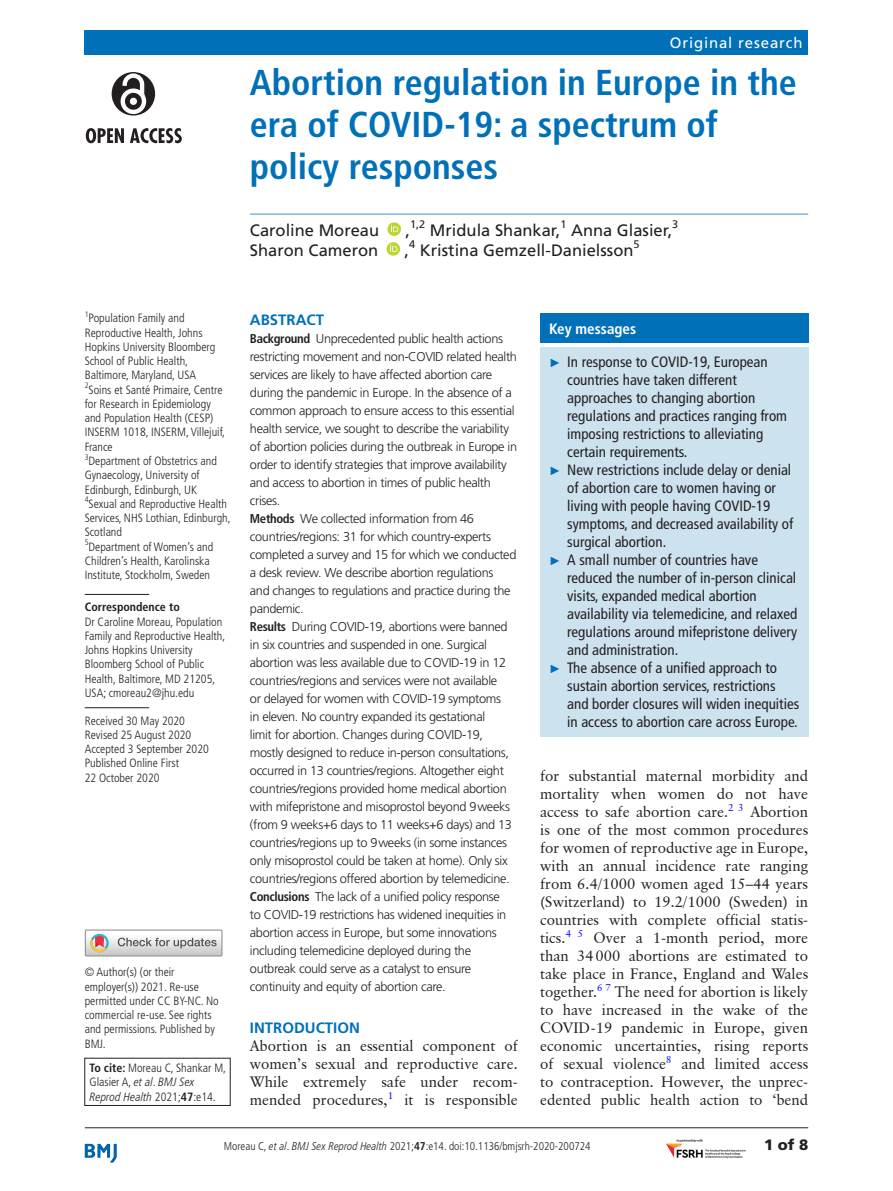
<style>
.page{position:relative;width:893px;height:1191px;background:#fff}
.page>*{position:absolute;margin:0;border:0;box-sizing:border-box;transform-origin:0 0}
.t1{font:700 condensed 36px/42px "Frutiger LT Std";color:#0070b9}
.t2{font:16.5px "Frutiger LT Std";color:#231f20}
.t3{font:15px/18px "Classical Garamond BT";color:#231f20;text-align:justify}
.t4{font:condensed 15px "Frutiger LT Pro";color:#231f20}
.t5{font:700 15px "Frutiger LT Std";color:#0070b9}
.t6{font:15px "Frutiger LT Std";letter-spacing:.055em;color:#fff}
.t7{font:700 condensed 15px "Frutiger LT Pro";color:#fff}
.t8{font:900 15px "Frutiger LT Std";color:#231f20}
.t9{font:300 12.75px/18px "Frutiger LT Std";letter-spacing:-.025em;color:#231f20}
.t10{font:300 condensed 12px/14.2px "Frutiger LT Pro";color:#231f20}
.t11{font:700 condensed 12px "Frutiger LT Pro";color:#231f20}
.t12{font:300 condensed 11.25px "Frutiger LT Pro";color:#231f20}
.t13{font:10.95px "Frutiger LT Std";color:#231f20}
.t14{font:9.9px "Classical Garamond BT";color:#00f}
.t15{font:300 condensed 7.95px "Frutiger LT Pro";color:#231f20}
.s1{font-weight:700}
.s2{font-style:italic}
.s3{font-weight:700;font-stretch:condensed}
.s4{font-family:"Arial";font-stretch:normal;font-size:12px;color:#0070b9}
</style>
<div class="page">
<hr style="left:85px;top:1127px;width:723px;height:1px;background:#231f20">
<img style="left:666px;top:1139px;width:80px;height:20px">
<svg style="left:85px;top:1143px;width:32px;height:19px"></svg>
<hr style="left:250px;top:213px;width:558px;height:2px;background:#80b8dc">
<svg style="left:387px;top:222px;width:14px;height:14px"></svg>
<svg style="left:387px;top:242px;width:13px;height:14px"></svg>
<hr style="left:85px;top:594px;width:64px;height:1px;background:#231f20">
<hr style="left:85px;top:707px;width:64px;height:1px;background:#231f20">
<div style="left:85px;top:929px;width:138px;height:27px;border:1px solid #969090"></div>
<svg style="left:85px;top:930px;width:137px;height:26px"></svg>
<div style="left:85px;top:30px;width:723px;height:24px;background:#0070b9"></div>
<div style="left:540px;top:313px;width:268px;height:30px;background:#0070b9"></div>
<div style="left:540px;top:347px;width:268px;height:389px;background:#cde2ef"></div>
<div style="left:112px;top:72px;width:43px;height:43px;background:#231f20;border-radius:50%"></div>
<svg style="left:86px;top:128px;width:38px;height:15px"></svg>
<svg style="left:130px;top:128px;width:52px;height:15px"></svg>
<svg style="left:118px;top:72px;width:30px;height:44px"></svg>
<div style="left:130px;top:98px;width:7px;height:7px;background:#fff;border-radius:50%"></div>
<p class="t6" style="left:670px;top:34px;width:134px">Original research</p>
<h1 class="t1" style="left:250px;top:61px;width:549px">Abortion regulation in Europe in the era of COVID-19: a spectrum of policy responses</h1>
<p class="t2" style="left:250px;top:220px;width:131px">Caroline Moreau</p>
<p class="t2" style="left:406px;top:220px;width:6px">,</p>
<p class="t13" style="left:410px;top:218px;width:17px">1,2</p>
<p class="t2" style="left:430px;top:220px;width:132px">Mridula Shankar,</p>
<p class="t13" style="left:560px;top:218px;width:8px">1</p>
<p class="t2" style="left:571px;top:220px;width:103px">Anna Glasier,</p>
<p class="t13" style="left:672px;top:218px;width:8px">3</p>
<p class="t2" style="left:250px;top:240px;width:130px">Sharon Cameron</p>
<p class="t2" style="left:405px;top:240px;width:236px">,<sup>4</sup> Kristina Gemzell-Danielsson<sup>5</sup></p>
<p class="t15" style="left:85px;top:310px;width:5px">1</p>
<p class="t10" style="left:85px;top:311px;width:132px;text-indent:4px">Population Family and<br>Reproductive Health, Johns<br>Hopkins University Bloomberg<br>School of Public Health,<br>Baltimore, Maryland, USA</p>
<p class="t15" style="left:85px;top:381px;width:5px">2</p>
<p class="t10" style="left:85px;top:382px;width:147px;text-indent:4px">Soins et Santé Primaire, Centre for Research in Epidemiology<br>and Population Health (CESP)<br>INSERM 1018, INSERM, Villejuif,<br>France<br><sup>3</sup>Department of Obstetrics and<br>Gynaecology, University of<br>Edinburgh, Edinburgh, UK<br><sup>4</sup>Sexual and Reproductive Health<br>Services, NHS Lothian, Edinburgh,<br>Scotland<br><sup>5</sup>Department of Women’s and<br>Children’s Health, Karolinska<br>Institute, Stockholm, Sweden</p>
<p class="t11" style="left:85px;top:600px;width:97px">Correspondence to</p>
<p class="t10" style="left:85px;top:614px;width:142px">Dr Caroline Moreau, Population<br>Family and Reproductive Health,<br>Johns Hopkins University<br>Bloomberg School of Public<br>Health, Baltimore, MD 21205,<br>USA; cmoreau2@jhu.edu</p>
<p class="t10" style="left:85px;top:713px;width:126px">Received 30 May 2020<br>Revised 25 August 2020<br>Accepted 3 September 2020<br>Published Online First<br>22 October 2020</p>
<p class="t10" style="left:85px;top:965px;width:136px">© Author(s) (or their employer(s)) 2021. Re-use permitted under CC BY-NC. No commercial re-use. See rights and permissions. Published by<br>BMJ.</p>
<p class="t10" style="left:90px;top:1060px;width:138px"><span class="s1">To cite:</span> Moreau C, Shankar M,<br>Glasier A, <span class="s2">et al</span>. <span class="s2">BMJ Sex<br>Reprod Health</span> 2021;<span class="s1">47</span>:e14.</p>
<p class="t5" style="left:250px;top:311px;width:76px">ABSTRACT</p>
<p class="t9" style="left:250px;top:329px;width:269px"><span class="s3">Background</span> Unprecedented public health actions restricting movement and non-COVID related health services are likely to have affected abortion care during the pandemic in Europe. In the absence of a common approach to ensure access to this essential health service, we sought to describe the variability of abortion policies during the outbreak in Europe in order to identify strategies that improve availability and access to abortion in times of public health crises.<br><span class="s3">Methods</span> We collected information from 46 countries/regions: 31 for which country-experts completed a survey and 15 for which we conducted a desk review. We describe abortion regulations<br>and changes to regulations and practice during the pandemic.<br><span class="s3">Results</span> During COVID-19, abortions were banned in six countries and suspended in one. Surgical abortion was less available due to COVID-19 in 12 countries/regions and services were not available<br>or delayed for women with COVID-19 symptoms<br>in eleven. No country expanded its gestational<br>limit for abortion. Changes during COVID-19, mostly designed to reduce in-person consultations, occurred in 13 countries/regions. Altogether eight countries/regions provided home medical abortion with mifepristone and misoprostol beyond 9weeks (from 9 weeks+6 days to 11 weeks+6 days) and 13 countries/regions up to 9weeks (in some instances only misoprostol could be taken at home). Only six countries/regions offered abortion by telemedicine.<br><span class="s3">Conclusions</span> The lack of a unified policy response<br>to COVID-19 restrictions has widened inequities in abortion access in Europe, but some innovations including telemedicine deployed during the outbreak could serve as a catalyst to ensure continuity and equity of abortion care.</p>
<p class="t5" style="left:250px;top:1019px;width:112px">INTRODUCTION</p>
<p class="t3" style="left:250px;top:1037px;width:269px">Abortion is an essential component of women’s sexual and reproductive care.<br>While extremely safe under recom&shy;mended procedures,<sup>1</sup></p>
<p class="t3" style="left:404px;top:1091px;width:115px">it is responsible</p>
<p class="t7" style="left:549px;top:320px;width:88px">Key messages</p>
<p class="t4" style="left:549px;top:353px;width:220px"><span class="s4">►</span> In response to COVID-19, European</p>
<p class="t4" style="left:567px;top:371px;width:171px">countries have taken different</p>
<p class="t4" style="left:567px;top:389px;width:190px">approaches to changing abortion</p>
<p class="t4" style="left:567px;top:407px;width:221px">regulations and practices ranging from</p>
<p class="t4" style="left:567px;top:425px;width:198px">imposing restrictions to alleviating</p>
<p class="t4" style="left:567px;top:443px;width:122px">certain requirements.</p>
<p class="t4" style="left:549px;top:461px;width:244px"><span class="s4">►</span> New restrictions include delay or denial</p>
<p class="t4" style="left:567px;top:479px;width:210px">of abortion care to women having or</p>
<p class="t4" style="left:567px;top:497px;width:205px">living with people having COVID-19</p>
<p class="t4" style="left:567px;top:515px;width:227px">symptoms, and decreased availability of</p>
<p class="t4" style="left:567px;top:533px;width:101px">surgical abortion.</p>
<p class="t4" style="left:549px;top:551px;width:210px"><span class="s4">►</span> A small number of countries have</p>
<p class="t4" style="left:567px;top:569px;width:231px">reduced the number of in-person clinical</p>
<p class="t4" style="left:567px;top:587px;width:191px">visits, expanded medical abortion</p>
<p class="t4" style="left:567px;top:605px;width:232px">availability via telemedicine, and relaxed</p>
<p class="t4" style="left:567px;top:623px;width:231px">regulations around mifepristone delivery</p>
<p class="t4" style="left:567px;top:641px;width:113px">and administration.</p>
<p class="t4" style="left:549px;top:659px;width:229px"><span class="s4">►</span> The absence of a unified approach to</p>
<p class="t4" style="left:567px;top:677px;width:210px">sustain abortion services, restrictions</p>
<p class="t4" style="left:567px;top:695px;width:233px">and border closures will widen inequities</p>
<p class="t4" style="left:567px;top:713px;width:232px">in access to abortion care across Europe.</p>
<p class="t3" style="left:540px;top:767px;width:269px">for substantial maternal morbidity and mortality when women do not have access to safe abortion care.</p>
<p class="t14" style="left:728px;top:801px;width:17px">2 3</p>
<p class="t3" style="left:540px;top:803px;width:269px;text-indent:210px">Abortion is one of the most common procedures for women of reproductive age in Europe, with an annual incidence rate ranging from 6.4/1000 women aged 15–44 years (Switzerland) to 19.2/1000 (Sweden) in countries with complete official statis&shy;tics.</p>
<p class="t14" style="left:566px;top:927px;width:19px">4 5</p>
<p class="t3" style="left:540px;top:929px;width:270px;text-indent:53px">Over a 1-month period, more than 34000 abortions are estimated to take place in France, England and Wales together.</p>
<p class="t14" style="left:597px;top:981px;width:15px">6 7</p>
<p class="t3" style="left:540px;top:983px;width:270px;text-indent:74px">The need for abortion is likely to have increased in the wake of the COVID-19 pandemic in Europe, given economic uncertainties, rising reports of sexual violence</p>
<p class="t14" style="left:666px;top:1053px;width:7px">8</p>
<p class="t3" style="left:540px;top:1055px;width:269px;text-indent:141px">and limited access to contraception. However, the unprec&shy;edented public health action to ‘bend</p>
<p class="t12" style="left:224px;top:1139px;width:368px">Moreau C, <span class="s2">et al</span>. <span class="s2">BMJ Sex Reprod Health</span> 2021;<span class="s1">47</span>:e14. doi:10.1136/bmjsrh-2020-200724</p>
<p class="t8" style="left:764px;top:1135px;width:46px">1 of 8</p>
</div>
